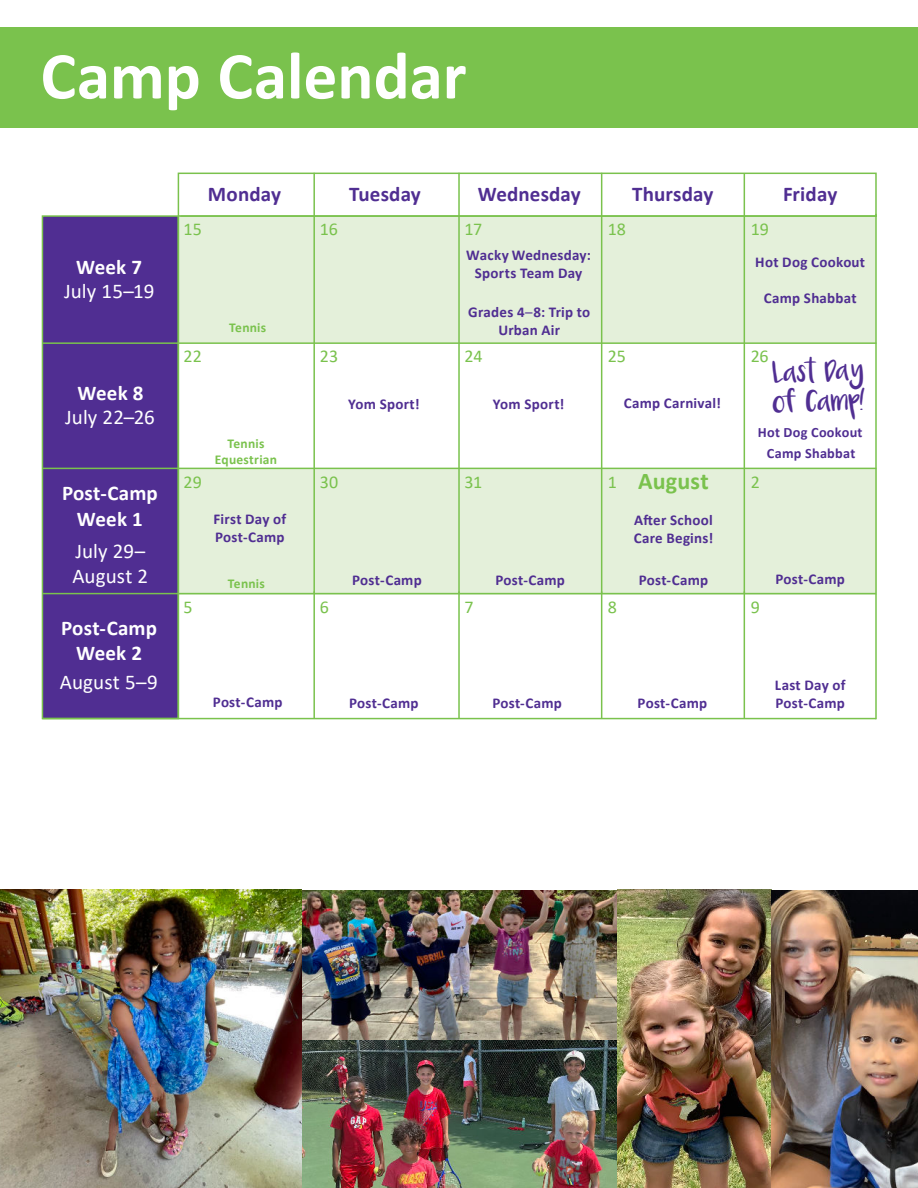
<style>
.page{position:relative;width:918px;height:1188px;background:#fff}
.page>*{position:absolute;margin:0;border:0;box-sizing:border-box;transform-origin:0 0}
.t1{font:700 67.5px "Calibri";color:#fff}
.t2{font:700 24px "Calibri";letter-spacing:.01em;color:#7ac24d}
.t3{font:21px/25.2px "Calibri";color:#fff}
.t4{font:700 21px/25.2px "Calibri";letter-spacing:.005em;color:#fff;text-align:center}
.t5{font:700 21px "Calibri";letter-spacing:.005em;color:#502e92}
.t6{font:18px "Calibri";color:#7ac24d}
.t7{font:16.5px/30px "Luna";color:#502e92}
.t8{font:700 15px/18px "Calibri";letter-spacing:.015em;color:#502e92}
.t9{font:700 14.25px "Calibri";letter-spacing:.02em;color:#502e92}
.t10{font:700 13.5px/16.2px "Calibri";letter-spacing:.02em;color:#7ac24d;text-align:center}
.s1{font-weight:400}
</style>
<div class="page">
<div style="left:0;top:27px;width:918px;height:101px;background:#7ac24d"></div>
<div style="left:43px;top:217px;width:135px;height:501px;background:#502e92"></div>
<div style="left:179px;top:217px;width:696px;height:125px;background:#e4f0da"></div>
<div style="left:179px;top:469px;width:698px;height:125px;background:#e4f0da"></div>
<hr style="left:313px;top:173px;width:2px;height:421px;background:#7ac24d">
<hr style="left:875px;top:214px;width:2px;height:505px;background:#7ac24d">
<hr style="left:313px;top:591px;width:2px;height:128px;background:#7ac24d">
<hr style="left:458px;top:173px;width:2px;height:421px;background:#7ac24d">
<hr style="left:458px;top:591px;width:2px;height:127px;background:#7ac24d">
<hr style="left:42px;top:342px;width:835px;height:2px;background:#7ac24d">
<hr style="left:42px;top:718px;width:834px;height:1px;background:#7ac24d">
<hr style="left:601px;top:173px;width:1px;height:421px;background:#7ac24d">
<hr style="left:601px;top:591px;width:1px;height:127px;background:#7ac24d">
<hr style="left:42px;top:468px;width:835px;height:1px;background:#7ac24d">
<hr style="left:744px;top:174px;width:1px;height:420px;background:#7ac24d">
<hr style="left:744px;top:591px;width:1px;height:128px;background:#7ac24d">
<hr style="left:42px;top:593px;width:834px;height:1px;background:#7ac24d">
<div style="left:42px;top:215px;width:137px;height:504px;border:2px solid #7ac24d"></div>
<div style="left:178px;top:173px;width:699px;height:44px;border:2px solid #7ac24d"></div>
<img style="left:302px;top:1039px;width:315px;height:149px">
<img style="left:0;top:890px;width:302px;height:298px">
<img style="left:302px;top:890px;width:315px;height:149px">
<img style="left:617px;top:890px;width:301px;height:298px">
<h1 class="t1" style="left:40px;top:49px;width:428px">Camp Calendar</h1>
<h3 class="t4" style="left:76px;top:256px;width:67px">Week 7</h3>
<h3 class="t3" style="left:64px;top:280px;width:92px">July 15–19</h3>
<h3 class="t4" style="left:78px;top:382px;width:67px">Week 8</h3>
<h3 class="t3" style="left:65px;top:406px;width:91px">July 22–26</h3>
<h3 class="t4" style="left:62px;top:482px;width:97px">Post-Camp<br>Week 1</h3>
<h3 class="t3" style="left:73px;top:540px;width:77px">July 29–<br>August 2</h3>
<h3 class="t4" style="left:61px;top:617px;width:97px">Post-Camp<br>Week 2</h3>
<h3 class="t3" style="left:60px;top:671px;width:99px">August 5–9</h3>
<h3 class="t5" style="left:208px;top:186px;width:75px">Monday</h3>
<h3 class="t5" style="left:349px;top:186px;width:73px">Tuesday</h3>
<h3 class="t5" style="left:478px;top:185px;width:105px">Wednesday</h3>
<h3 class="t5" style="left:632px;top:179px;width:83px">Thursday</h3>
<h3 class="t5" style="left:783px;top:185px;width:56px">Friday</h3>
<p class="t6" style="left:184px;top:222px;width:20px">15</p>
<p class="t6" style="left:320px;top:222px;width:19px">16</p>
<p class="t6" style="left:465px;top:222px;width:19px">17</p>
<p class="t6" style="left:608px;top:222px;width:20px">18</p>
<p class="t6" style="left:751px;top:222px;width:20px">19</p>
<p class="t10" style="left:229px;top:320px;width:39px">Tennis</p>
<p class="t8" style="left:466px;top:247px;width:126px;text-align:center">Wacky Wednesday:<br>Sports Team Day</p>
<p class="t8" style="left:468px;top:304px;width:124px;text-align:center">Grades 4<span class="s1">–</span>8: Trip to<br>Urban Air</p>
<p class="t8" style="left:755px;top:254px;width:111px">Hot Dog Cookout</p>
<p class="t8" style="left:764px;top:289px;width:94px">Camp Shabbat</p>
<p class="t6" style="left:184px;top:350px;width:20px">22</p>
<p class="t6" style="left:320px;top:350px;width:20px">23</p>
<p class="t6" style="left:465px;top:350px;width:19px">24</p>
<p class="t8" style="left:348px;top:396px;width:73px">Yom Sport!</p>
<p class="t8" style="left:493px;top:396px;width:73px">Yom Sport!</p>
<p class="t6" style="left:608px;top:350px;width:20px">25</p>
<p class="t8" style="left:624px;top:395px;width:99px">Camp Carnival!</p>
<p class="t6" style="left:751px;top:350px;width:19px">26</p>
<p class="t7" style="left:772px;top:363px;width:94px;rotate:-2deg">Last Day of Camp!</p>
<p class="t10" style="left:215px;top:436px;width:64px">Tennis<br>Equestrian</p>
<p class="t9" style="left:758px;top:426px;width:106px">Hot Dog Cookout</p>
<p class="t9" style="left:767px;top:443px;width:90px">Camp Shabbat</p>
<p class="t6" style="left:184px;top:475px;width:20px">29</p>
<p class="t6" style="left:320px;top:475px;width:20px">30</p>
<p class="t6" style="left:465px;top:475px;width:19px">31</p>
<p class="t6" style="left:608px;top:475px;width:11px">1</p>
<h2 class="t2" style="left:638px;top:472px;width:72px">August</h2>
<p class="t6" style="left:751px;top:475px;width:11px">2</p>
<p class="t8" style="left:213px;top:511px;width:74px">First Day of<br>Post-Camp</p>
<p class="t8" style="left:634px;top:510px;width:81px">After School<br>Care Begins!</p>
<p class="t6" style="left:184px;top:600px;width:11px">5</p>
<p class="t10" style="left:228px;top:576px;width:39px">Tennis</p>
<p class="t6" style="left:320px;top:600px;width:11px">6</p>
<p class="t8" style="left:352px;top:572px;width:71px">Post-Camp</p>
<p class="t6" style="left:465px;top:600px;width:11px">7</p>
<p class="t8" style="left:495px;top:572px;width:71px">Post-Camp</p>
<p class="t6" style="left:608px;top:600px;width:11px">8</p>
<p class="t8" style="left:639px;top:572px;width:71px">Post-Camp</p>
<p class="t8" style="left:775px;top:571px;width:71px">Post-Camp</p>
<p class="t6" style="left:751px;top:600px;width:11px">9</p>
<p class="t8" style="left:213px;top:694px;width:71px">Post-Camp</p>
<p class="t8" style="left:349px;top:694px;width:71px">Post-Camp</p>
<p class="t8" style="left:492px;top:694px;width:71px">Post-Camp</p>
<p class="t8" style="left:638px;top:694px;width:71px">Post-Camp</p>
<p class="t8" style="left:775px;top:676px;width:72px">Last Day of<br>Post-Camp</p>
</div>
